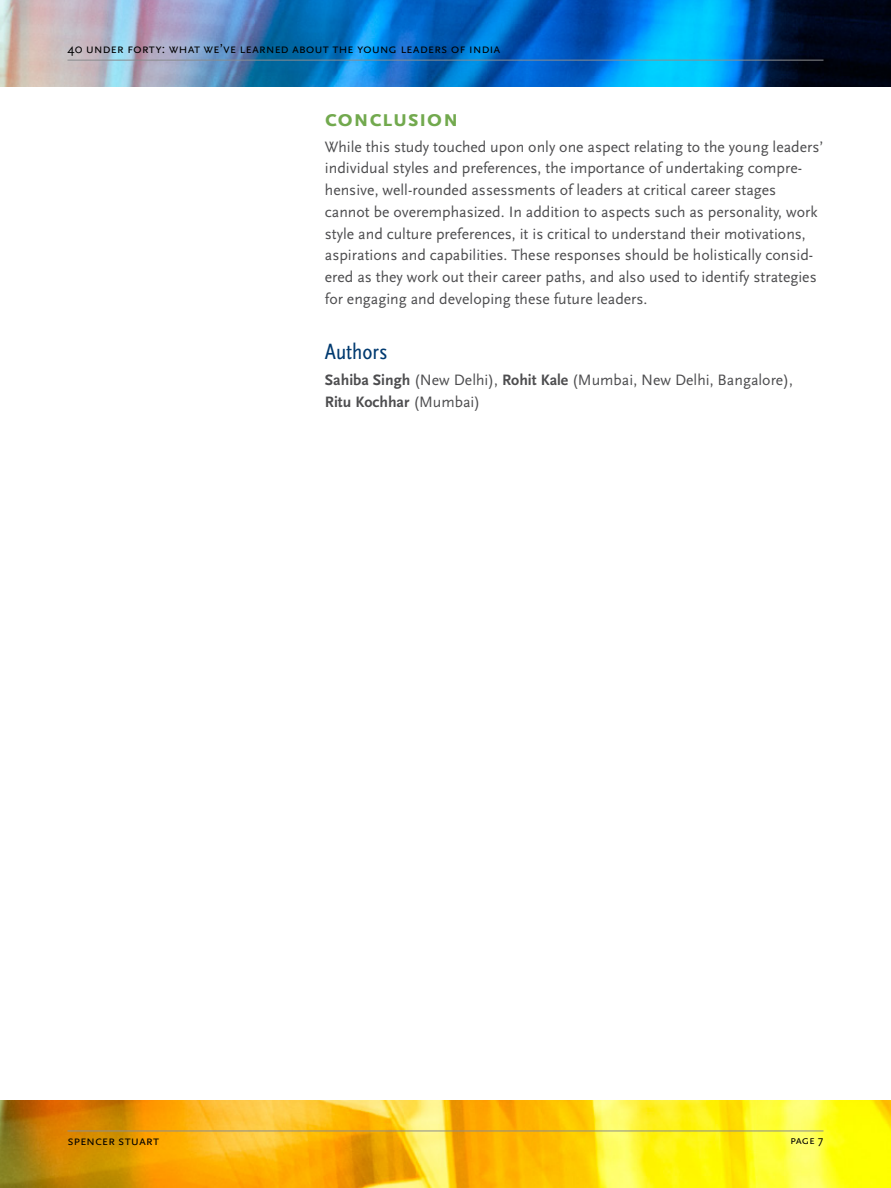
<style>
.page{position:relative;width:891px;height:1188px;background:#fff}
.page>*{position:absolute;margin:0;border:0;box-sizing:border-box;transform-origin:0 0}
.t1{font:700 24px "Scala Sans Pro";color:#72a94e}
.t2{font:condensed 22.5px "Scala Sans Pro";color:#003a70}
.t3{font:15.75px/21.8px "Scala Sans Pro";color:#4d4d4f}
.t4{font:13.5px "Scala Sans Pro";letter-spacing:-.01em;color:#000}
.t5{font:12px "Scala Sans Pro";color:#000}
.s1{font-weight:700}
</style>
<div class="page">
<img style="left:0;top:1100px;width:891px;height:88px">
<img style="left:0;top:0;width:891px;height:86px">
<hr style="left:68px;top:60px;width:756px;height:1px;background:#8a8c8e">
<hr style="left:68px;top:1131px;width:756px;height:1px;background:#8a8c8e">
<p class="t4" style="left:68px;top:41px;width:435px">40 Under Forty: What we’ve learned about the you ng leaders of India</p>
<h1 class="t1" style="left:325px;top:104px;width:27px">Conclusion</h1>
<p class="t3" style="left:325px;top:136px;width:500px">While this study touched upon only one aspect relating to the young leaders’ individual styles and preferences, the importance of undertaking compre&shy;hensive, well-rounded assessments of leaders at critical career stages cannot be overemphasized. In addition to aspects such as personality, work style and culture preferences, it is critical to understand their motivations, aspirations and capabilities. These responses should be holistically consid&shy;ered as they work out their career paths, and also used to identify strategies for engaging and developing these future leaders.</p>
<h2 class="t2" style="left:325px;top:339px;width:64px">Authors</h2>
<p class="t3" style="left:325px;top:369px;width:470px"><span class="s1">Sahiba Singh</span> (New Delhi), <span class="s1">Rohit Kale</span> (Mumbai, New Delhi, Bangalore),<br><span class="s1">Ritu Kochhar</span> (Mumbai)</p>
<p class="t4" style="left:68px;top:1133px;width:93px">Spencer Stuart</p>
<p class="t5" style="left:790px;top:1133px;width:35px">page 7</p>
</div>
